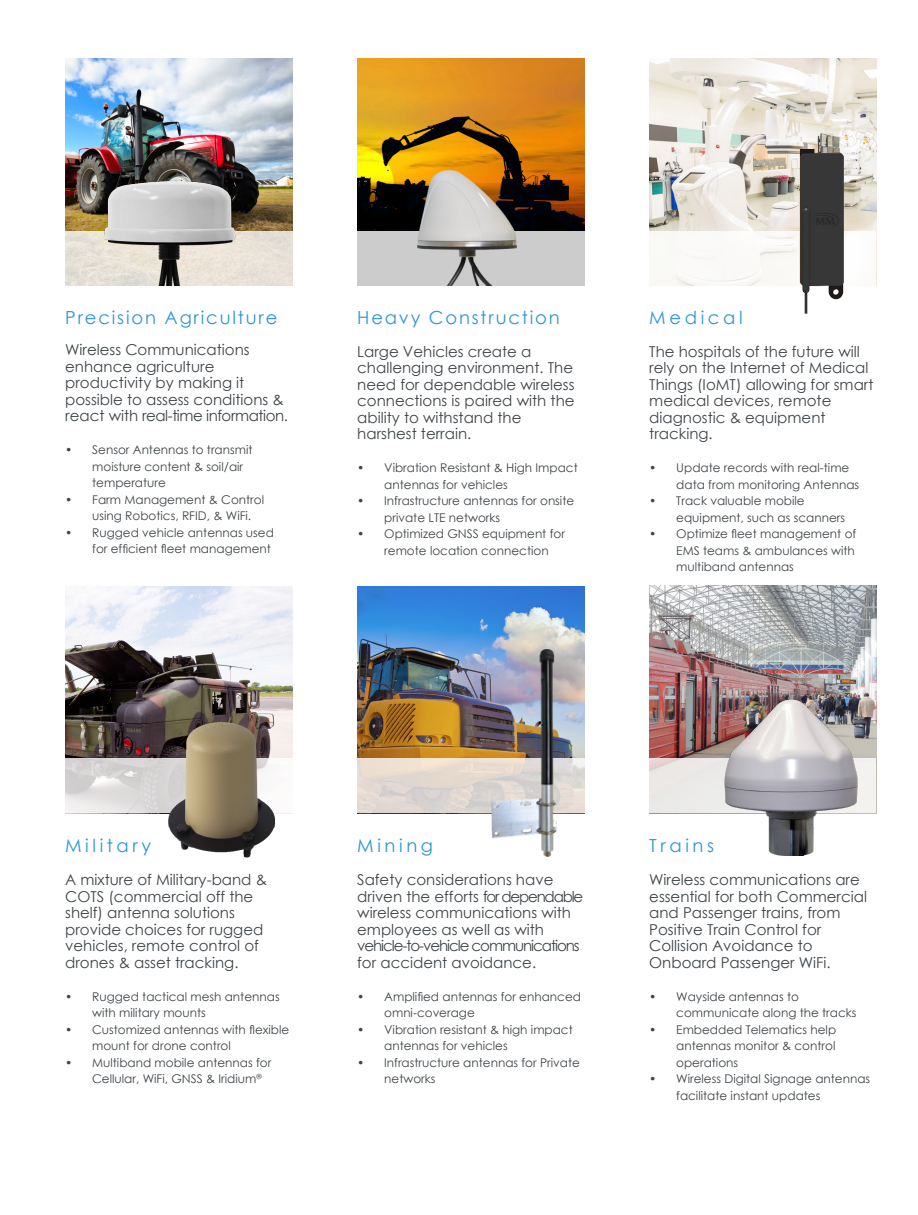
<style>
.page{position:relative;width:918px;height:1215px;background:#fff}
.page>*{position:absolute;margin:0;border:0;box-sizing:border-box;transform-origin:0 0}
.t1{font:18px "Century Gothic";letter-spacing:.1em;color:#2c97d1}
.t2{font:18px "Century Gothic";letter-spacing:.2em;color:#2c97d1}
.t3{font:15px/16.5px "Century Gothic";color:#3f4448}
.t4{font:15px/16.5px "Century Gothic";color:#3e4347}
.t5{font:15px/16.5px "Century Gothic";letter-spacing:-.07em;color:#3f4448}
.t6{font:12px/16.5px "Century Gothic";color:#3f4448}
.t7{font:12px/16.5px "Century Gothic";color:#3e4347}
.s1{color:#3e4347}
.s2{color:#3f4448}
</style>
<div class="page">
<img style="left:357px;top:587px;width:227px;height:171px">
<img style="left:65px;top:587px;width:227px;height:171px">
<img style="left:649px;top:586px;width:227px;height:172px">
<svg style="left:65px;top:758px;width:811px;height:55px"></svg>
<img style="left:492px;top:649px;width:65px;height:208px">
<img style="left:116px;top:698px;width:206px;height:160px">
<img style="left:357px;top:59px;width:227px;height:172px">
<img style="left:65px;top:59px;width:227px;height:172px">
<img style="left:649px;top:59px;width:227px;height:172px">
<svg style="left:65px;top:231px;width:712px;height:55px"></svg>
<img style="left:100px;top:172px;width:143px;height:113px">
<img style="left:418px;top:171px;width:99px;height:114px">
<img style="left:777px;top:150px;width:87px;height:164px">
<img style="left:721px;top:698px;width:141px;height:157px">
<p class="t1" style="left:65px;top:305px;width:214px">Precision Agriculture</p>
<p class="t3" style="left:65px;top:341px;width:186px">Wireless Communications</p>
<p class="t3" style="left:65px;top:358px;width:151px">enhance agriculture</p>
<p class="t3" style="left:65px;top:374px;width:181px">productivity by making it</p>
<p class="t3" style="left:65px;top:391px;width:224px">possible to assess conditions &amp; react with real-time information.</p>
<p class="t6" style="left:92px;top:441px;width:162px;text-indent:-27px">• Sensor Antennas to transmit moisture content &amp; soil/air temperature</p>
<p class="t6" style="left:92px;top:491px;width:173px;text-indent:-27px">• Farm Management &amp; Control using Robotics, RFID, &amp; WiFi.</p>
<p class="t6" style="left:65px;top:524px;width:210px;text-align:right">• Rugged vehicle antennas used for efficient fleet management</p>
<p class="t1" style="left:357px;top:305px;width:204px">Heavy Construction</p>
<p class="t3" style="left:357px;top:343px;width:219px">Large Vehicles create a challenging environment. The need for dependable wireless connections is paired with the ability to withstand the harshest terrain.</p>
<p class="t6" style="left:384px;top:459px;width:195px;text-indent:-27px">• Vibration Resistant &amp; High Impact antennas for vehicles</p>
<p class="t6" style="left:384px;top:492px;width:191px;text-indent:-27px">• Infrastructure antennas for onsite private LTE networks</p>
<p class="t6" style="left:384px;top:525px;width:182px;text-indent:-27px">• Optimized GNSS equipment for remote location connection</p>
<p class="t2" style="left:649px;top:305px;width:95px">Medical</p>
<p class="t3" style="left:649px;top:343px;width:226px"><span class="s1">T</span>he hospitals of the future will rely on the Internet of Medical<br>Things (IoMT) allowing for smart medical devices, remote</p>
<p class="t3" style="left:649px;top:409px;width:178px">diagnostic &amp; equipment</p>
<p class="t3" style="left:649px;top:425px;width:65px">tracking.</p>
<p class="t6" style="left:676px;top:459px;width:184px;text-indent:-27px">• Update records with real-time data from monitoring Antennas</p>
<p class="t6" style="left:676px;top:492px;width:170px;text-indent:-27px">• Track valuable mobile equipment, such as scanners</p>
<p class="t6" style="left:676px;top:525px;width:182px;text-align:justify;text-indent:-27px">• Optimize fleet management of EMS teams &amp; ambulances with multiband antennas</p>
<p class="t2" style="left:65px;top:833px;width:88px">Military</p>
<p class="t3" style="left:65px;top:871px;width:203px">A mixture of Military-band &amp;<br>COTS (commercial off the shelf) antenna solutions provide choices for rugged vehicles, remote control of drones &amp; asset tracking.</p>
<p class="t6" style="left:92px;top:988px;width:189px;text-indent:-27px">• Rugged tactical mesh antennas with military mounts</p>
<p class="t6" style="left:92px;top:1021px;width:199px;text-indent:-27px">• Customized antennas with flexible mount for drone control</p>
<p class="t6" style="left:92px;top:1054px;width:181px;text-indent:-27px">• Multiband mobile antennas for<br>Cellular, WiFi, GNSS &amp; Iridium<sup>®</sup></p>
<p class="t1" style="left:357px;top:833px;width:77px">Mining</p>
<p class="t3" style="left:357px;top:871px;width:228px">Safety considerations have driven the efforts for dependable wireless communications with employees as well as with</p>
<p class="t5" style="left:357px;top:937px;width:224px">vehicle-to-vehicle communications for accident avoidance.</p>
<p class="t6" style="left:384px;top:988px;width:198px;text-indent:-27px">• Amplified antennas for enhanced omni-coverage</p>
<p class="t6" style="left:384px;top:1021px;width:190px;text-indent:-27px">• Vibration resistant &amp; high impact antennas for vehicles</p>
<p class="t6" style="left:384px;top:1054px;width:197px;text-indent:-27px">• Infrastructure antennas for Private networks</p>
<p class="t1" style="left:649px;top:833px;width:66px">Trains</p>
<p class="t4" style="left:649px;top:871px;width:219px"><span class="s2">Wireless communications are </span>essential for both Commercial and Passenger trains, from<br>Positive Train Control for<br>Collision Avoidance to<br>Onboard Passenger WiFi.</p>
<p class="t7" style="left:676px;top:988px;width:182px;text-indent:-27px">• Wayside antennas to communicate along the tracks</p>
<p class="t7" style="left:676px;top:1021px;width:161px;text-align:justify;text-indent:-27px">• Embedded Telematics help antennas monitor &amp; control operations</p>
<p class="t7" style="left:676px;top:1070px;width:196px;text-indent:-27px">• Wireless Digital Signage antennas facilitate instant updates</p>
</div>
